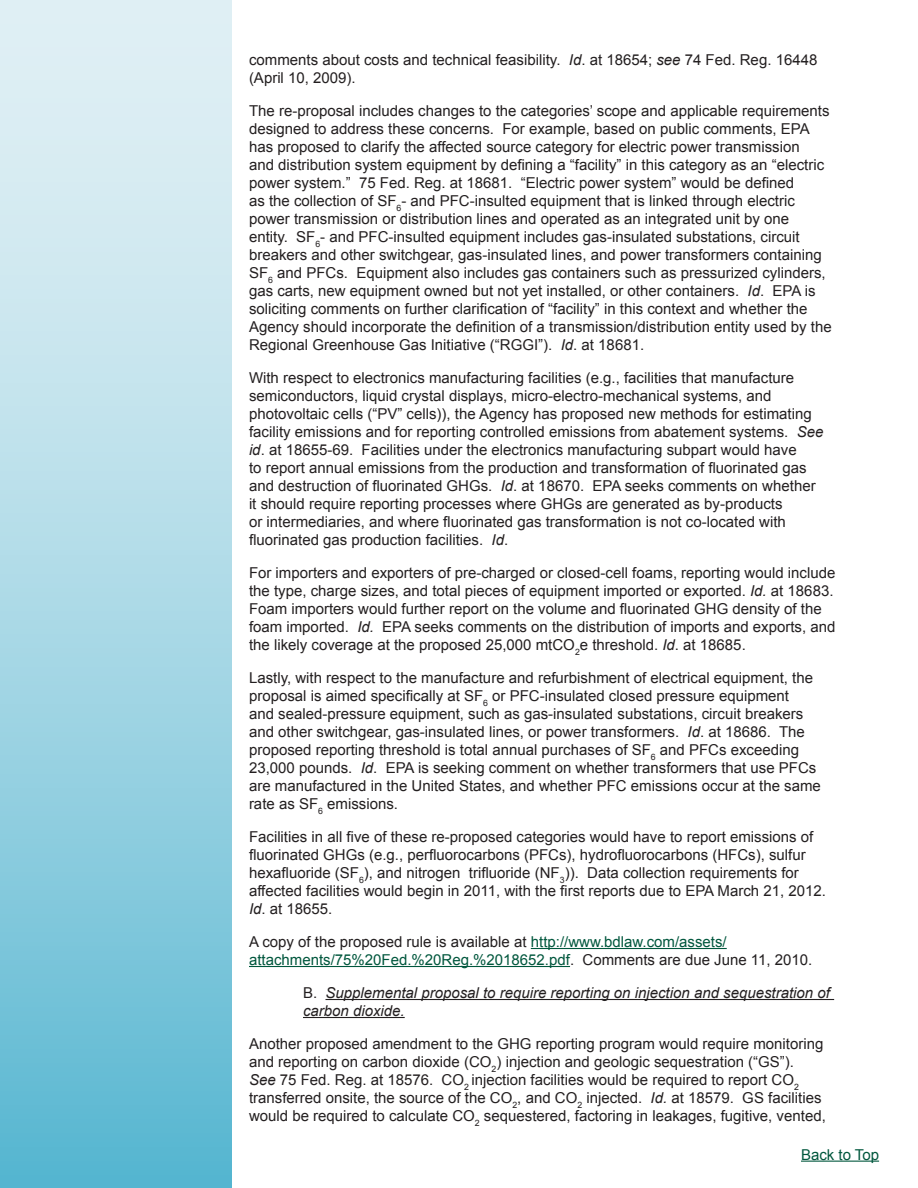
<style>
.page{position:relative;width:918px;height:1188px;background:#fff}
.page>*{position:absolute;margin:0;border:0;box-sizing:border-box;transform-origin:0 0}
.Arial_Article_Text{font:15px/18px "Arial";color:#231f20}
.Arial_Article_Text-2{font:15px/18px "Arial";color:#00573d}
.Arial_Article_Text-3{font:italic 15px/18px "Arial";color:#231f20}
.s1{font-style:italic}
.s2{color:#231f20}
.s3{font-style:normal}
</style>
<div class="page">
<div style="left:0;top:0;width:231px;height:1188px;background:linear-gradient(to bottom,#eff6f8,#5fbad3)"></div>
<hr style="left:531px;top:948px;width:196px;height:1px;background:#00573d">
<hr style="left:249px;top:966px;width:321px;height:1px;background:#00573d">
<hr style="left:326px;top:999px;width:508px;height:1px;background:#231f20">
<hr style="left:303px;top:1017px;width:102px;height:1px;background:#231f20">
<hr style="left:801px;top:1161px;width:78px;height:1px;background:#00573d">
<p class="Arial_Article_Text" style="left:249px;top:51px;width:570px">comments about costs and technical feasibility. <span class="s1">Id</span>. at 18654; <span class="s1">see</span> 74 Fed. Reg. 16448 (April 10, 2009).</p>
<p class="Arial_Article_Text" style="left:249px;top:102px;width:584px">The re-proposal includes changes to the categories’ scope and applicable requirements designed to address these concerns. For example, based on public comments, EPA has proposed to clarify the affected source category for electric power transmission<br>and distribution system equipment by defining a “facility” in this category as an “electric power system.” 75 Fed. Reg. at 18681. “Electric power system” would be defined<br>as the collection of SF<sub>6</sub>- and PFC-insulted equipment that is linked through electric power transmission or distribution lines and operated as an integrated unit by one entity. SF<sub>6</sub>- and PFC-insulted equipment includes gas-insulated substations, circuit breakers and other switchgear, gas-insulated lines, and power transformers containing SF<sub>6</sub> and PFCs. Equipment also includes gas containers such as pressurized cylinders, gas carts, new equipment owned but not yet installed, or other containers. <span class="s1">Id</span>. EPA is soliciting comments on further clarification of “facility” in this context and whether the Agency should incorporate the definition of a transmission/distribution entity used by the Regional Greenhouse Gas Initiative (“RGGI”). <span class="s1">Id</span>. at 18681.</p>
<p class="Arial_Article_Text" style="left:249px;top:369px;width:576px">With respect to electronics manufacturing facilities (e.g., facilities that manufacture semiconductors, liquid crystal displays, micro-electro-mechanical systems, and photovoltaic cells (“PV” cells)), the Agency has proposed new methods for estimating facility emissions and for reporting controlled emissions from abatement systems. <span class="s1">See id</span>. at 18655-69. Facilities under the electronics manufacturing subpart would have<br>to report annual emissions from the production and transformation of fluorinated gas and destruction of fluorinated GHGs. <span class="s1">Id</span>. at 18670. EPA seeks comments on whether it should require reporting processes where GHGs are generated as by-products<br>or intermediaries, and where fluorinated gas transformation is not co-located with fluorinated gas production facilities. <span class="s1">Id</span>.</p>
<p class="Arial_Article_Text" style="left:249px;top:564px;width:588px">For importers and exporters of pre-charged or closed-cell foams, reporting would include the type, charge sizes, and total pieces of equipment imported or exported. <span class="s1">Id.</span> at 18683.<br>Foam importers would further report on the volume and fluorinated GHG density of the foam imported. <span class="s1">Id.</span> EPA seeks comments on the distribution of imports and exports, and the likely coverage at the proposed 25,000 mtCO<sub>2</sub>e threshold. <span class="s1">Id</span>. at 18685.</p>
<p class="Arial_Article_Text" style="left:249px;top:669px;width:573px">Lastly, with respect to the manufacture and refurbishment of electrical equipment, the proposal is aimed specifically at SF<sub>6</sub> or PFC-insulated closed pressure equipment<br>and sealed-pressure equipment, such as gas-insulated substations, circuit breakers and other switchgear, gas-insulated lines, or power transformers. <span class="s1">Id</span>. at 18686. The proposed reporting threshold is total annual purchases of SF<sub>6</sub> and PFCs exceeding 23,000 pounds. <span class="s1">Id</span>. EPA is seeking comment on whether transformers that use PFCs are manufactured in the United States, and whether PFC emissions occur at the same rate as SF<sub>6</sub> emissions.</p>
<p class="Arial_Article_Text" style="left:249px;top:828px;width:579px">Facilities in all five of these re-proposed categories would have to report emissions of fluorinated GHGs (e.g., perfluorocarbons (PFCs), hydrofluorocarbons (HFCs), sulfur hexafluoride (SF<sub>6</sub>), and nitrogen trifluoride (NF<sub>3</sub>)). Data collection requirements for affected facilities would begin in 2011, with the first reports due to EPA March 21, 2012.<br><span class="s1">Id</span>. at 18655.</p>
<p class="Arial_Article_Text-2" style="left:249px;top:933px;width:565px"><span class="s2">A copy of the proposed rule is available at</span> http://www.bdlaw.com/assets/ attachments/75%20Fed.%20Reg.%2018652.pdf<span class="s2">. Comments are due June 11, 2010.</span></p>
<p class="Arial_Article_Text-3" style="left:303px;top:984px;width:528px"><span class="s3">B.</span> Supplemental proposal to require reporting on injection and sequestration of carbon dioxide.</p>
<p class="Arial_Article_Text" style="left:249px;top:1035px;width:578px">Another proposed amendment to the GHG reporting program would require monitoring and reporting on carbon dioxide (CO<sub>2</sub>) injection and geologic sequestration (“GS”).<br><span class="s1">See</span> 75 Fed. Reg. at 18576. CO<sub>2</sub> injection facilities would be required to report CO<sub>2 </sub>transferred onsite, the source of the CO<sub>2</sub>, and CO<sub>2</sub> injected. <span class="s1">Id.</span> at 18579. GS facilities would be required to calculate CO<sub>2</sub> sequestered, factoring in leakages, fugitive, vented,</p>
<p class="Arial_Article_Text-2" style="left:801px;top:1145px;width:80px">Back to Top</p>
</div>
